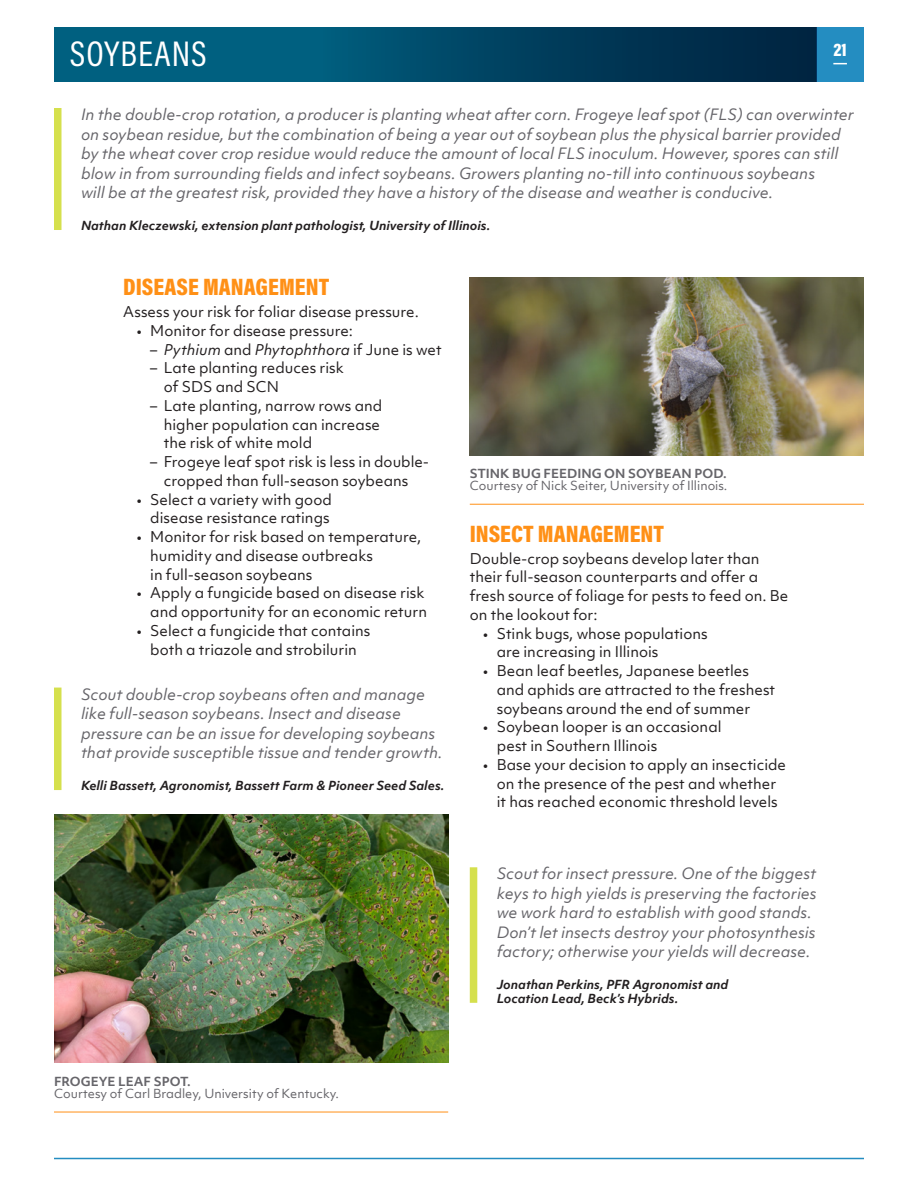
<style>
.page{position:relative;width:918px;height:1188px;background:#fff}
.page>*{position:absolute;margin:0;border:0;box-sizing:border-box;transform-origin:0 0}
.Page_Title{font:36px "Acumin Pro Cond";letter-spacing:.025em;color:#fff}
.subhead{font:900 24px "Acumin Pro Cond";letter-spacing:.005em;color:#ff9016}
.t1{font:900 18px "Acumin Pro Cond";color:#fff}
.testimonial{font:italic 15px/19.5px "Objektiv Mk 1";color:#66656a}
.bc{font:14.25px/18.8px "Objektiv Mk 1";color:#231f20}
.t2{font:italic 14.25px "Objektiv Mk 1";color:#231f20}
.test-name{font:italic 700 12px/13.5px "Objektiv Mk 1";color:#231f20}
.image_caption{font:12px/12px "Objektiv Mk 1";color:#66656a}
.s1{font-style:normal}
.s2{font-weight:700}
</style>
<div class="page">
<div style="left:54px;top:27px;width:762px;height:54px;background:#006080"></div>
<div style="left:816px;top:27px;width:48px;height:54px;background:#248dc1"></div>
<hr style="left:54px;top:1158px;width:810px;height:1px;background:#248dc1">
<svg style="left:833px;top:63px;width:14px;height:1px"></svg>
<div style="left:320px;top:27px;width:496px;height:54px;background:linear-gradient(to right,#005a7a,#00203c)"></div>
<img style="left:54px;top:814px;width:394px;height:249px">
<hr style="left:54px;top:1112px;width:394px;height:1px;background:#ff9016">
<img style="left:470px;top:277px;width:394px;height:178px">
<hr style="left:470px;top:504px;width:394px;height:1px;background:#ff9016">
<div style="left:54px;top:108px;width:8px;height:122px;background:#d5e04d"></div>
<div style="left:54px;top:688px;width:8px;height:102px;background:#d5e04d"></div>
<div style="left:470px;top:867px;width:7px;height:136px;background:#d5e04d"></div>
<p class="Page_Title" style="left:70px;top:31px;width:138px">SOYBEANS</p>
<p class="t1" style="left:833px;top:38px;width:15px">21</p>
<p class="testimonial" style="left:81px;top:105px;width:774px">In the double-crop rotation, a producer is planting wheat after corn. Frogeye leaf spot (FLS) can overwinter on soybean residue, but the combination of being a year out of soybean plus the physical barrier provided by the wheat cover crop residue would reduce the amount of local FLS inoculum. However, spores can still blow in from surrounding fields and infect soybeans. Growers planting no-till into continuous soybeans<br>will be at the greatest risk, provided they have a history of the disease and weather is conducive.</p>
<p class="test-name" style="left:81px;top:218px;width:411px">Nathan Kleczewski, extension plant pathologist, University of Illinois.</p>
<p class="subhead" style="left:123px;top:271px;width:207px">DISEASE MANAGEMENT</p>
<p class="bc" style="left:123px;top:302px;width:297px">Assess your risk for foliar disease pressure.</p>
<p class="bc" style="left:137px;top:321px;width:218px">• Monitor for disease pressure:</p>
<p class="t2" style="left:150px;top:339px;width:293px"><span class="s1">–</span> Pythium <span class="s1">and</span> Phytophthora <span class="s1">if June is wet</span></p>
<p class="bc" style="left:164px;top:359px;width:182px;text-indent:-14px">– Late planting reduces risk of SDS and SCN</p>
<p class="bc" style="left:164px;top:396px;width:220px;text-indent:-14px">– Late planting, narrow rows and higher population can increase the risk of white mold</p>
<p class="bc" style="left:150px;top:452px;width:280px;text-align:center">– Frogeye leaf spot risk is less in double&shy;cropped than full-season soybeans</p>
<p class="bc" style="left:137px;top:490px;width:197px;text-align:right">• Select a variety with good disease resistance ratings</p>
<p class="bc" style="left:150px;top:527px;width:273px;text-indent:-14px">• Monitor for risk based on temperature, humidity and disease outbreaks<br>in full-season soybeans</p>
<p class="bc" style="left:137px;top:584px;width:292px;text-align:right">• Apply a fungicide based on disease risk and opportunity for an economic return</p>
<p class="bc" style="left:137px;top:621px;width:235px;text-align:center">• Select a fungicide that contains both a triazole and strobilurin</p>
<p class="testimonial" style="left:81px;top:684px;width:363px">Scout double-crop soybeans often and manage like full-season soybeans. Insect and disease pressure can be an issue for developing soybeans that provide susceptible tissue and tender growth.</p>
<p class="test-name" style="left:81px;top:779px;width:365px">Kelli Bassett, Agronomist, Bassett Farm &amp; Pioneer Seed Sales.</p>
<p class="image_caption" style="left:470px;top:468px;width:259px"><span class="s2">STINK BUG FEEDING ON SOYBEAN POD.<br></span>Courtesy of Nick Seiter, University of Illinois.</p>
<p class="subhead" style="left:470px;top:518px;width:196px">INSECT MANAGEMENT</p>
<p class="bc" style="left:470px;top:549px;width:320px">Double-crop soybeans develop later than their full-season counterparts and offer a fresh source of foliage for pests to feed on. Be on the lookout for:</p>
<p class="bc" style="left:497px;top:624px;width:212px;text-indent:-14px">• Stink bugs, whose populations are increasing in Illinois</p>
<p class="bc" style="left:497px;top:661px;width:280px;text-indent:-14px">• Bean leaf beetles, Japanese beetles and aphids are attracted to the freshest soybeans around the end of summer</p>
<p class="bc" style="left:497px;top:718px;width:226px;text-indent:-14px">• Soybean looper is an occasional pest in Southern Illinois</p>
<p class="bc" style="left:483px;top:755px;width:304px;text-align:center">• Base your decision to apply an insecticide on the presence of the pest and whether<br>it has reached economic threshold levels</p>
<p class="testimonial" style="left:497px;top:864px;width:321px">Scout for insect pressure. One of the biggest keys to high yields is preserving the factories we work hard to establish with good stands.<br>Don’t let insects destroy your photosynthesis factory; otherwise your yields will decrease.</p>
<p class="test-name" style="left:497px;top:978px;width:233px">Jonathan Perkins, PFR Agronomist and<br>Location Lead, Beck’s Hybrids.</p>
<p class="image_caption" style="left:54px;top:1076px;width:287px"><span class="s2">FROGEYE LEAF SPOT.<br></span>Courtesy of Carl Bradley, University of Kentucky.</p>
</div>
